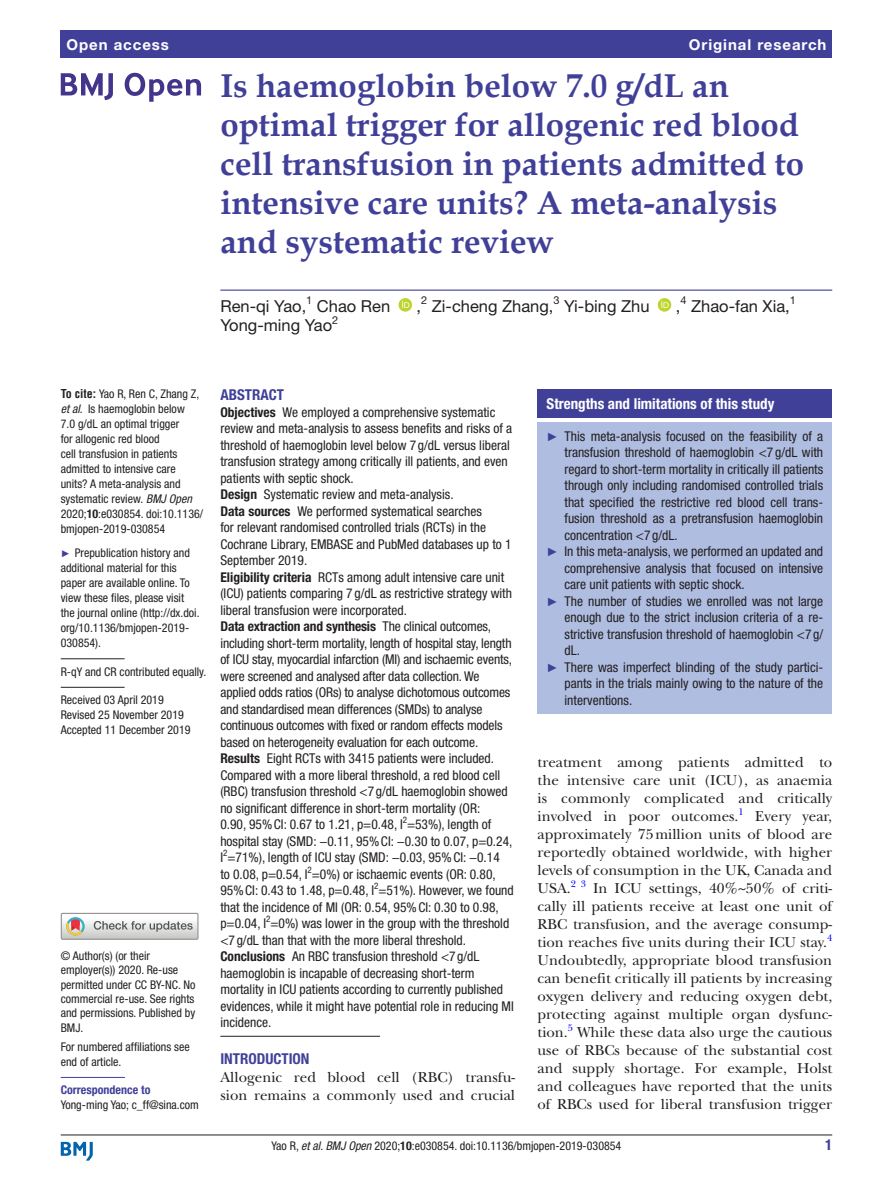
<style>
.page{position:relative;width:893px;height:1191px;background:#fff}
.page>*{position:absolute;margin:0;border:0;box-sizing:border-box;transform-origin:0 0}
.t1{font:700 33px/39px "Book Antiqua";color:#414099}
.t2{font:16.5px "Helvetica Neue LT Std";color:#231f20}
.t3{font:15px/18px "New Baskerville";color:#231f20;text-align:justify}
.t4{font:700 condensed 15px "Helvetica Neue LT Std";color:#fff}
.t5{font:700 15px "Helvetica Neue LT Std";letter-spacing:.065em;color:#fff}
.t6{font:700 condensed 15px "Helvetica Neue LT Std";color:#414099}
.t7{font:condensed 13.5px/16.5px "Helvetica Neue LT Std";color:#231f20}
.t8{font:condensed 12px/15px "Helvetica Neue LT Std";color:#231f20}
.t9{font:700 condensed 12px "Helvetica Neue LT Std";color:#414099}
.t10{font:10.95px "Helvetica Neue LT Std";color:#231f20}
.t11{font:9.9px "New Baskerville";color:#00f}
.s1{font-family:"Helvetica LT Std";font-weight:700}
.s2{font-style:italic}
.s3{font-weight:700}
.s4{font-family:"Arial";font-stretch:normal;font-size:9.75px;color:#414099}
.s5{font-family:"Arial";font-stretch:normal;font-size:12px;color:#414099}
</style>
<div class="page">
<hr style="left:61px;top:1134px;width:771px;height:1px;background:#231f20">
<svg style="left:61px;top:1141px;width:32px;height:19px"></svg>
<div style="left:61px;top:31px;width:771px;height:27px;background:#414099"></div>
<hr style="left:220px;top:289px;width:612px;height:2px;background:#414099">
<svg style="left:399px;top:298px;width:13px;height:14px"></svg>
<svg style="left:658px;top:298px;width:13px;height:14px"></svg>
<hr style="left:61px;top:658px;width:64px;height:1px;background:#231f20">
<hr style="left:61px;top:687px;width:64px;height:1px;background:#231f20">
<hr style="left:61px;top:1077px;width:64px;height:1px;background:#414099">
<svg style="left:61px;top:73px;width:52px;height:27px"></svg>
<svg style="left:125px;top:73px;width:76px;height:29px"></svg>
<div style="left:61px;top:912px;width:138px;height:27px;border:1px solid #969090"></div>
<svg style="left:61px;top:913px;width:137px;height:26px"></svg>
<hr style="left:220px;top:1036px;width:160px;height:1px;background:#231f20">
<div style="left:538px;top:389px;width:294px;height:29px;background:#414099"></div>
<div style="left:538px;top:422px;width:294px;height:292px;background:#afbde1"></div>
<p class="t5" style="left:66px;top:35px;width:104px">Open access</p>
<p class="t5" style="left:689px;top:35px;width:139px">Original research</p>
<h1 class="t1" style="left:220px;top:66px;width:585px">Is haemoglobin below 7.0 g/dL an optimal trigger for allogenic red blood cell transfusion in patients admitted to intensive care units? A meta-analysis and systematic review</h1>
<p class="t2" style="left:220px;top:296px;width:87px">Ren-qi Yao,</p>
<p class="t10" style="left:306px;top:294px;width:8px">1</p>
<p class="t2" style="left:317px;top:296px;width:75px">Chao Ren</p>
<p class="t10" style="left:421px;top:294px;width:8px">2</p>
<p class="t2" style="left:432px;top:296px;width:123px">Zi-cheng Zhang,</p>
<p class="t10" style="left:554px;top:294px;width:8px">3</p>
<p class="t2" style="left:564px;top:296px;width:87px">Yi-bing Zhu</p>
<p class="t2" style="left:676px;top:296px;width:6px">,</p>
<p class="t10" style="left:680px;top:294px;width:8px">4</p>
<p class="t2" style="left:691px;top:296px;width:100px">Zhao-fan Xia,</p>
<p class="t10" style="left:790px;top:294px;width:8px">1</p>
<p class="t2" style="left:417px;top:296px;width:6px">,</p>
<p class="t2" style="left:220px;top:315px;width:113px">Yong-ming Yao</p>
<p class="t10" style="left:332px;top:313px;width:8px">2</p>
<p class="t8" style="left:61px;top:386px;width:144px"><span class="s1">To cite:</span> Yao R, Ren C, Zhang Z, <span class="s2">et al</span>. Is haemoglobin below<br>7.0 g/dL an optimal trigger<br>for allogenic red blood<br>cell transfusion in patients admitted to intensive care units? A meta-analysis and systematic review. <span class="s2">BMJ Open<br></span>2020;<span class="s3">10</span>:e030854. doi:10.1136/ bmjopen-2019-030854</p>
<p class="t8" style="left:61px;top:545px;width:140px"><span class="s4">►</span> Prepublication history and additional material for this paper are available online. To view these files, please visit the journal online (http://dx.doi. org/10.1136/bmjopen-2019-<br>030854).</p>
<p class="t8" style="left:61px;top:664px;width:147px">R-qY and CR contributed equally.</p>
<p class="t8" style="left:61px;top:692px;width:131px">Received 03 April 2019<br>Revised 25 November 2019<br>Accepted 11 December 2019</p>
<p class="t8" style="left:61px;top:948px;width:136px;line-height:14.4px">© Author(s) (or their employer(s)) 2020. Re-use permitted under CC BY-NC. No commercial re-use. See rights and permissions. Published by<br>BMJ.</p>
<p class="t8" style="left:61px;top:1039px;width:130px">For numbered affiliations see end of article.</p>
<p class="t9" style="left:61px;top:1082px;width:91px">Correspondence to</p>
<p class="t8" style="left:61px;top:1097px;width:140px">Yong-ming Yao; c_ff@sina.com</p>
<p class="t6" style="left:220px;top:386px;width:65px">Abstract</p>
<p class="t7" style="left:220px;top:403px;width:295px"><span class="s3">Objectives</span> We employed a comprehensive systematic review and meta-analysis to assess benefits and risks of a threshold of haemoglobin level below 7 g/dL versus liberal transfusion strategy among critically ill patients, and even patients with septic shock.<br><span class="s3">Design</span> Systematic review and meta-analysis.<br><span class="s3">Data sources</span> We performed systematical searches<br>for relevant randomised controlled trials (RCTs) in the Cochrane Library, EMBASE and PubMed databases up to 1<br>September 2019.<br><span class="s3">Eligibility criteria</span> RCTs among adult intensive care unit (ICU) patients comparing 7 g/dL as restrictive strategy with liberal transfusion were incorporated.<br><span class="s3">Data extraction and synthesis</span> The clinical outcomes, including short-term mortality, length of hospital stay, length of ICU stay, myocardial infarction (MI) and ischaemic events, were screened and analysed after data collection. We applied odds ratios (ORs) to analyse dichotomous outcomes and standardised mean differences (SMDs) to analyse continuous outcomes with fixed or random effects models based on heterogeneity evaluation for each outcome.<br><span class="s3">Results</span> Eight RCTs with 3415 patients were included.<br>Compared with a more liberal threshold, a red blood cell (RBC) transfusion threshold &lt;7 g/dL haemoglobin showed no significant difference in short-term mortality (OR:<br>0.90, 95%CI: 0.67 to 1.21, p=0.48, I<sup>2</sup>=53%), length of hospital stay (SMD: −0.11, 95%CI: −0.30 to 0.07, p=0.24, I<sup>2</sup>=71%), length of ICU stay (SMD: −0.03, 95%CI: −0.14<br>to 0.08, p=0.54, I<sup>2</sup>=0%) or ischaemic events (OR: 0.80, 95%CI: 0.43 to 1.48, p=0.48, I<sup>2</sup>=51%). However, we found that the incidence of MI (OR: 0.54, 95%CI: 0.30 to 0.98, p=0.04, I<sup>2</sup>=0%) was lower in the group with the threshold &lt;7 g/dL than that with the more liberal threshold.<br><span class="s3">Conclusions</span> An RBC transfusion threshold &lt;7 g/dL haemoglobin is incapable of decreasing short-term mortality in ICU patients according to currently published evidences, while it might have potential role in reducing MI incidence.</p>
<p class="t6" style="left:220px;top:1049px;width:91px">Introduction</p>
<p class="t3" style="left:220px;top:1068px;width:296px">Allogenic red blood cell (RBC) transfu&shy;sion remains a commonly used and crucial</p>
<p class="t4" style="left:547px;top:395px;width:229px">Strengths and limitations of this study</p>
<p class="t7" style="left:547px;top:428px;width:278px"><span class="s5">►</span> This meta-analysis focused on the feasibility of a</p>
<p class="t7" style="left:565px;top:444px;width:260px">transfusion threshold of haemoglobin &lt;7 g/dL with</p>
<p class="t7" style="left:565px;top:461px;width:260px">regard to short-term mortality in critically ill patients</p>
<p class="t7" style="left:565px;top:477px;width:260px">through only including randomised controlled trials</p>
<p class="t7" style="left:565px;top:494px;width:260px">that specified the restrictive red blood cell trans-</p>
<p class="t7" style="left:565px;top:510px;width:260px">fusion threshold as a pretransfusion haemoglobin</p>
<p class="t7" style="left:565px;top:527px;width:115px">concentration &lt;7 g/dL.</p>
<p class="t7" style="left:547px;top:543px;width:278px"><span class="s5">►</span> In this meta-analysis, we performed an updated and</p>
<p class="t7" style="left:565px;top:560px;width:260px">comprehensive analysis that focused on intensive</p>
<p class="t7" style="left:565px;top:576px;width:182px">care unit patients with septic shock.</p>
<p class="t7" style="left:547px;top:593px;width:278px"><span class="s5">►</span> The number of studies we enrolled was not large</p>
<p class="t7" style="left:565px;top:609px;width:260px">enough due to the strict inclusion criteria of a re-</p>
<p class="t7" style="left:565px;top:626px;width:260px">strictive transfusion threshold of haemoglobin &lt;7 g/</p>
<p class="t7" style="left:565px;top:642px;width:17px">dL.</p>
<p class="t7" style="left:547px;top:659px;width:278px"><span class="s5">►</span> There was imperfect blinding of the study partici-</p>
<p class="t7" style="left:565px;top:675px;width:260px">pants in the trials mainly owing to the nature of the</p>
<p class="t7" style="left:565px;top:692px;width:69px">interventions.</p>
<p class="t3" style="left:538px;top:753px;width:296px">treatment among patients admitted to the intensive care unit (ICU), as anaemia is commonly complicated and critically involved in poor outcomes.</p>
<p class="t11" style="left:738px;top:805px;width:7px">1</p>
<p class="t3" style="left:538px;top:807px;width:296px;text-indent:218px">Every year, approximately 75million units of blood are reportedly obtained worldwide, with higher levels of consumption in the UK, Canada and USA.</p>
<p class="t11" style="left:571px;top:877px;width:17px">2 3</p>
<p class="t3" style="left:538px;top:879px;width:296px;text-indent:56px">In ICU settings, 40%~50% of criti&shy;cally ill patients receive at least one unit of RBC transfusion, and the average consump&shy;tion reaches five units during their ICU stay.</p>
<p class="t11" style="left:827px;top:931px;width:7px">4</p>
<p class="t3" style="left:538px;top:951px;width:296px">Undoubtedly, appropriate blood transfusion can benefit critically ill patients by increasing oxygen delivery and reducing oxygen debt, protecting against multiple organ dysfunc&shy;tion.</p>
<p class="t11" style="left:568px;top:1021px;width:7px">5</p>
<p class="t3" style="left:538px;top:1023px;width:296px;text-indent:39px">While these data also urge the cautious use of RBCs because of the substantial cost and supply shortage. For example, Holst and colleagues have reported that the units of RBCs used for liberal transfusion trigger</p>
<p class="t8" style="left:272px;top:1137px;width:351px">Yao R, <span class="s2">et al</span>. <span class="s2">BMJ Open</span> 2020;<span class="s3">10</span>:e030854. doi:10.1136/bmjopen-2019-030854</p>
<p class="t6" style="left:825px;top:1135px;width:9px">1</p>
</div>
